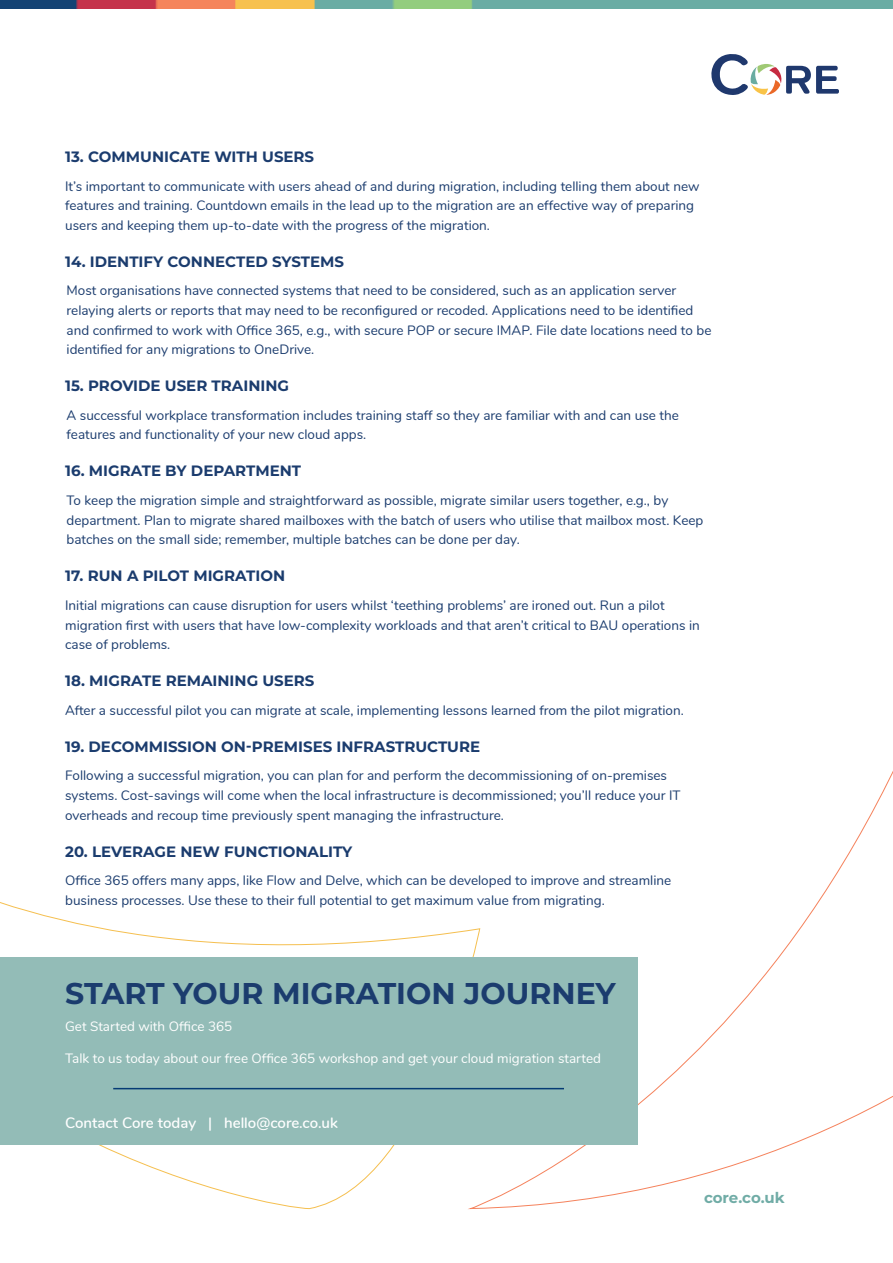
<style>
.page{position:relative;width:893px;height:1263px;background:#fff}
.page>*{position:absolute;margin:0;border:0;box-sizing:border-box;transform-origin:0 0}
.t1{font:700 30px "Montserrat";color:#1b3c6e}
.t2{font:700 15px "Montserrat";color:#1b3c6e}
.t3{font:600 15px "Nunito";color:#fff}
.t4{font:700 15px "Montserrat";letter-spacing:-.005em;color:#70aca6}
.t5{font:13.5px/19.6px "Nunito";color:#1b3c6e}
.t6{font:13.5px "Nunito";color:#fff}
</style>
<div class="page">
<svg style="left:480px;top:771px;width:413px;height:438px"></svg>
<svg style="left:0;top:902px;width:480px;height:307px"></svg>
<div style="left:0;top:957px;width:637px;height:187px;background:#93bcb7"></div>
<img style="left:0;top:0;width:893px;height:9px">
<svg style="left:711px;top:54px;width:128px;height:41px"></svg>
<hr style="left:113px;top:1088px;width:451px;height:1px;background:#053b74">
<p class="t2" style="left:65px;top:146px;width:251px">13. COMMUNICATE WITH USERS</p>
<p class="t5" style="left:65px;top:175px;width:636px">It’s important to communicate with users ahead of and during migration, including telling them about new features and training. Countdown emails in the lead up to the migration are an effective way of preparing users and keeping them up-to-date with the progress of the migration.</p>
<p class="t2" style="left:65px;top:251px;width:280px">14. IDENTIFY CONNECTED SYSTEMS</p>
<p class="t5" style="left:67px;top:280px;width:646px">Most organisations have connected systems that need to be considered, such as an application server relaying alerts or reports that may need to be reconfigured or recoded. Applications need to be identified and confirmed to work with Office 365, e.g., with secure POP or secure IMAP. File date locations need to be identified for any migrations to OneDrive.</p>
<p class="t2" style="left:65px;top:375px;width:225px">15. PROVIDE USER TRAINING</p>
<p class="t5" style="left:67px;top:405px;width:614px">A successful workplace transformation includes training staff so they are familiar with and can use the features and functionality of your new cloud apps.</p>
<p class="t2" style="left:65px;top:460px;width:237px">16. MIGRATE BY DEPARTMENT</p>
<p class="t5" style="left:67px;top:490px;width:638px">To keep the migration simple and straightforward as possible, migrate similar users together, e.g., by department. Plan to migrate shared mailboxes with the batch of users who utilise that mailbox most. Keep batches on the small side; remember, multiple batches can be done per day.</p>
<p class="t2" style="left:65px;top:565px;width:221px">17. RUN A PILOT MIGRATION</p>
<p class="t5" style="left:65px;top:595px;width:636px">Initial migrations can cause disruption for users whilst ‘teething problems’ are ironed out. Run a pilot migration first with users that have low-complexity workloads and that aren’t critical to BAU operations in case of problems.</p>
<p class="t2" style="left:65px;top:670px;width:251px">18. MIGRATE REMAINING USERS</p>
<p class="t5" style="left:65px;top:699px;width:620px">After a successful pilot you can migrate at scale, implementing lessons learned from the pilot migration.</p>
<p class="t2" style="left:65px;top:736px;width:416px">19. DECOMMISSION ON-PREMISES INFRASTRUCTURE</p>
<p class="t5" style="left:65px;top:765px;width:617px">Following a successful migration, you can plan for and perform the decommissioning of on-premises systems. Cost-savings will come when the local infrastructure is decommissioned; you’ll reduce your IT overheads and recoup time previously spent managing the infrastructure.</p>
<p class="t2" style="left:65px;top:840px;width:289px">20. LEVERAGE NEW FUNCTIONALITY</p>
<p class="t5" style="left:65px;top:870px;width:608px">Office 365 offers many apps, like Flow and Delve, which can be developed to improve and streamline business processes. Use these to their full potential to get maximum value from migrating.</p>
<h1 class="t1" style="left:65px;top:972px;width:552px">START YOUR MIGRATION JOURNEY</h1>
<p class="t6" style="left:65px;top:1016px;width:169px">Get Started with Office 365</p>
<p class="t6" style="left:65px;top:1048px;width:537px">Talk to us today about our free Office 365 workshop and get your cloud migration started</p>
<p class="t3" style="left:65px;top:1111px;width:274px">Contact Core today | hello@core.co.uk</p>
<p class="t4" style="left:704px;top:1187px;width:82px">core.co.uk</p>
</div>
